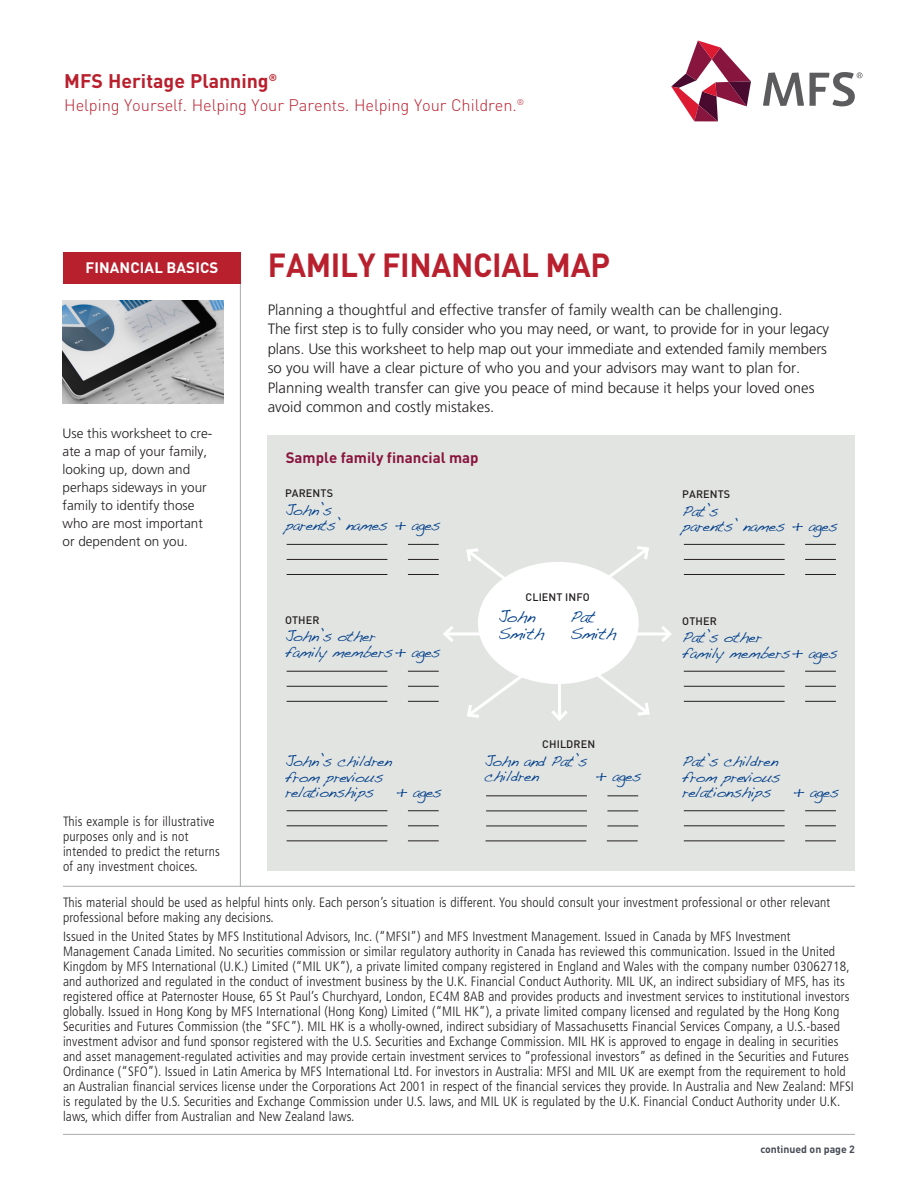
<style>
.page{position:relative;width:918px;height:1188px;background:#fff}
.page>*{position:absolute;margin:0;border:0;box-sizing:border-box;transform-origin:0 0}
.HP_-_headline{font:700 33px "DINOT";letter-spacing:-.01em;color:#b9202e;scale:.95 1}
.t1{font:700 19.5px "DINOT";color:#b9202e}
.t2{font:300 16.5px "DINOT";letter-spacing:-.005em;color:#b9202e}
.Body_Subhead_B_10_13{font:16.5px "Handwriting Dakota";letter-spacing:-.03em;color:#05428c}
.Body_Text_10_13_firs{font:300 15px/19.5px "Frutiger LT Std";color:#231f20}
.Body_Subhead_B_10_13-2{font:15px/15.8px "Handwriting Dakota";letter-spacing:-.03em;color:#05428c}
.Body_Subhead_B_10_13-3{font:700 15px "DINOT";color:#88153e}
.t3{font:700 15px "DINOT";letter-spacing:.01em;color:#fff}
.t4{font:300 condensed 13.5px/15px "Frutiger LT Std";letter-spacing:.01em;color:#231f20}
.HP_-_body_text_B{font:300 13.5px/18px "Frutiger LT Std";color:#231f20}
.Body_Subhead_B_10_13-4{font:500 10.8px "DINOT";letter-spacing:.01em;color:#231f20}
.t5{font:700 10.5px "DINOT";color:#464b54}
</style>
<div class="page">
<svg style="left:671px;top:40px;width:80px;height:81px"></svg>
<svg style="left:763px;top:72px;width:41px;height:34px"></svg>
<svg style="left:810px;top:72px;width:53px;height:34px"></svg>
<hr style="left:63px;top:1134px;width:792px;height:1px;background:#a8a9ad">
<hr style="left:63px;top:886px;width:792px;height:1px;background:#a8a9ad">
<hr style="left:240px;top:252px;width:1px;height:634px;background:#a8a9ad">
<div style="left:63px;top:252px;width:178px;height:32px;background:#b9202e"></div>
<img style="left:63px;top:300px;width:160px;height:104px">
<div style="left:268px;top:436px;width:587px;height:435px;background:#e2e4e2"></div>
<hr style="left:287px;top:544px;width:100px;height:1px;background:#231f20">
<hr style="left:287px;top:559px;width:100px;height:1px;background:#231f20">
<hr style="left:287px;top:574px;width:100px;height:1px;background:#231f20">
<hr style="left:408px;top:544px;width:31px;height:1px;background:#231f20">
<hr style="left:408px;top:559px;width:31px;height:1px;background:#231f20">
<hr style="left:408px;top:574px;width:31px;height:1px;background:#231f20">
<hr style="left:684px;top:544px;width:101px;height:1px;background:#231f20">
<hr style="left:684px;top:559px;width:101px;height:1px;background:#231f20">
<hr style="left:684px;top:574px;width:101px;height:1px;background:#231f20">
<hr style="left:805px;top:544px;width:31px;height:1px;background:#231f20">
<hr style="left:805px;top:559px;width:31px;height:1px;background:#231f20">
<hr style="left:805px;top:574px;width:31px;height:1px;background:#231f20">
<hr style="left:287px;top:671px;width:100px;height:1px;background:#231f20">
<hr style="left:287px;top:686px;width:100px;height:1px;background:#231f20">
<hr style="left:287px;top:701px;width:100px;height:1px;background:#231f20">
<hr style="left:408px;top:671px;width:31px;height:1px;background:#231f20">
<hr style="left:408px;top:686px;width:31px;height:1px;background:#231f20">
<hr style="left:408px;top:701px;width:31px;height:1px;background:#231f20">
<hr style="left:684px;top:671px;width:101px;height:1px;background:#231f20">
<hr style="left:684px;top:686px;width:101px;height:1px;background:#231f20">
<hr style="left:684px;top:701px;width:101px;height:1px;background:#231f20">
<hr style="left:805px;top:671px;width:31px;height:1px;background:#231f20">
<hr style="left:805px;top:686px;width:31px;height:1px;background:#231f20">
<hr style="left:805px;top:701px;width:31px;height:1px;background:#231f20">
<hr style="left:287px;top:810px;width:100px;height:1px;background:#231f20">
<hr style="left:287px;top:826px;width:100px;height:1px;background:#231f20">
<hr style="left:287px;top:841px;width:100px;height:1px;background:#231f20">
<hr style="left:408px;top:810px;width:31px;height:1px;background:#231f20">
<hr style="left:408px;top:826px;width:31px;height:1px;background:#231f20">
<hr style="left:408px;top:841px;width:31px;height:1px;background:#231f20">
<hr style="left:684px;top:810px;width:101px;height:1px;background:#231f20">
<hr style="left:684px;top:826px;width:101px;height:1px;background:#231f20">
<hr style="left:684px;top:841px;width:101px;height:1px;background:#231f20">
<hr style="left:805px;top:810px;width:31px;height:1px;background:#231f20">
<hr style="left:805px;top:826px;width:31px;height:1px;background:#231f20">
<hr style="left:805px;top:841px;width:31px;height:1px;background:#231f20">
<svg style="left:466px;top:546px;width:183px;height:70px"></svg>
<hr style="left:445px;top:632px;width:225px;height:3px;background:#fff">
<svg style="left:443px;top:626px;width:14px;height:16px"></svg>
<svg style="left:658px;top:626px;width:14px;height:16px"></svg>
<div style="left:478px;top:562px;width:161px;height:122px;background:#fff;border-radius:50%"></div>
<hr style="left:486px;top:796px;width:101px;height:1px;background:#231f20">
<hr style="left:486px;top:811px;width:101px;height:1px;background:#231f20">
<hr style="left:486px;top:826px;width:101px;height:1px;background:#231f20">
<hr style="left:607px;top:796px;width:31px;height:1px;background:#231f20">
<hr style="left:607px;top:811px;width:31px;height:1px;background:#231f20">
<hr style="left:607px;top:826px;width:31px;height:1px;background:#231f20">
<hr style="left:486px;top:841px;width:100px;height:1px;background:#231f20">
<hr style="left:607px;top:841px;width:31px;height:1px;background:#231f20">
<svg style="left:467px;top:643px;width:183px;height:78px"></svg>
<p class="t1" style="left:64px;top:68px;width:214px">MFS Heritage Planning<sup>®</sup></p>
<p class="t2" style="left:64px;top:95px;width:461px">Helping Yourself. Helping Your Parents. Helping Your Children.<sup>®</sup></p>
<p class="t3" style="left:85px;top:258px;width:135px">FINANCIAL BASICS</p>
<p class="HP_-_body_text_B" style="left:63px;top:424px;width:151px">Use this worksheet to cre&shy;ate a map of your family, looking up, down and perhaps sideways in your family to identify those who are most important or dependent on you.</p>
<p class="t4" style="left:63px;top:814px;width:158px">This example is for illustrative purposes only and is not intended to predict the returns of any investment choices.</p>
<p class="HP_-_headline" style="left:268px;top:244px;width:362px">FAMILY FINANCIAL MAP</p>
<p class="Body_Text_10_13_firs" style="left:268px;top:300px;width:563px">Planning a thoughtful and effective transfer of family wealth can be challenging.<br>The first step is to fully consider who you may need, or want, to provide for in your legacy plans. Use this worksheet to help map out your immediate and extended family members so you will have a clear picture of who you and your advisors may want to plan for.<br>Planning wealth transfer can give you peace of mind because it helps your loved ones avoid common and costly mistakes.</p>
<p class="Body_Subhead_B_10_13-3" style="left:286px;top:448px;width:194px">Sample family financial map</p>
<p class="Body_Subhead_B_10_13-4" style="left:285px;top:486px;width:49px">PARENTS</p>
<p class="Body_Subhead_B_10_13-2" style="left:285px;top:501px;width:49px">John’s</p>
<p class="Body_Subhead_B_10_13-2" style="left:285px;top:517px;width:157px">parents’ names + ages</p>
<p class="Body_Subhead_B_10_13-4" style="left:285px;top:613px;width:36px">OTHER</p>
<p class="Body_Subhead_B_10_13-2" style="left:285px;top:628px;width:157px">John’s other<br>family members+ ages</p>
<p class="Body_Subhead_B_10_13-2" style="left:285px;top:753px;width:108px">John’s children from previous relationships</p>
<p class="Body_Subhead_B_10_13-2" style="left:396px;top:784px;width:48px">+ ages</p>
<p class="Body_Subhead_B_10_13-4" style="left:525px;top:590px;width:66px">CLIENT INFO</p>
<p class="Body_Subhead_B_10_13" style="left:498px;top:607px;width:39px">John</p>
<p class="Body_Subhead_B_10_13" style="left:570px;top:607px;width:27px">Pat</p>
<p class="Body_Subhead_B_10_13" style="left:498px;top:623px;width:48px">Smith</p>
<p class="Body_Subhead_B_10_13" style="left:570px;top:623px;width:48px">Smith</p>
<p class="Body_Subhead_B_10_13-4" style="left:542px;top:737px;width:54px">CHILDREN</p>
<p class="Body_Subhead_B_10_13-2" style="left:484px;top:752px;width:104px">John and Pat’s</p>
<p class="Body_Subhead_B_10_13-2" style="left:484px;top:768px;width:56px">children</p>
<p class="Body_Subhead_B_10_13-2" style="left:595px;top:768px;width:48px">+ ages</p>
<p class="Body_Subhead_B_10_13-4" style="left:682px;top:487px;width:49px">PARENTS</p>
<p class="Body_Subhead_B_10_13-2" style="left:682px;top:502px;width:38px">Pat’s</p>
<p class="Body_Subhead_B_10_13-2" style="left:682px;top:518px;width:157px">parents’ names + ages</p>
<p class="Body_Subhead_B_10_13-4" style="left:682px;top:614px;width:36px">OTHER</p>
<p class="Body_Subhead_B_10_13-2" style="left:682px;top:629px;width:157px">Pat’s other<br>family members+ ages</p>
<p class="Body_Subhead_B_10_13-2" style="left:682px;top:753px;width:100px">Pat’s children from previous relationships</p>
<p class="Body_Subhead_B_10_13-2" style="left:793px;top:784px;width:48px">+ ages</p>
<p class="t4" style="left:63px;top:895px;width:769px">This material should be used as helpful hints only. Each person’s situation is different. You should consult your investment professional or other relevant professional before making any decisions.</p>
<p class="t4" style="left:63px;top:929px;width:792px">Issued in the United States by MFS Institutional Advisors, Inc. (“MFSI”) and MFS Investment Management. Issued in Canada by MFS Investment Management Canada Limited. No securities commission or similar regulatory authority in Canada has reviewed this communication. Issued in the United Kingdom by MFS International (U.K.) Limited (“MIL UK”), a private limited company registered in England and Wales with the company number 03062718, and authorized and regulated in the conduct of investment business by the U.K. Financial Conduct Authority. MIL UK, an indirect subsidiary of MFS, has its registered office at Paternoster House, 65 St Paul’s Churchyard, London, EC4M 8AB and provides products and investment services to institutional investors globally. Issued in Hong Kong by MFS International (Hong Kong) Limited (“MIL HK”), a private limited company licensed and regulated by the Hong Kong Securities and Futures Commission (the “SFC”). MIL HK is a wholly-owned, indirect subsidiary of Massachusetts Financial Services Company, a U.S.-based investment advisor and fund sponsor registered with the U.S. Securities and Exchange Commission. MIL HK is approved to engage in dealing in securities and asset management-regulated activities and may provide certain investment services to “professional investors” as defined in the Securities and Futures Ordinance (“SFO”). Issued in Latin America by MFS International Ltd. For investors in Australia: MFSI and MIL UK are exempt from the requirement to hold an Australian financial services license under the Corporations Act 2001 in respect of the financial services they provide. In Australia and New Zealand: MFSI is regulated by the U.S. Securities and Exchange Commission under U.S. laws, and MIL UK is regulated by the U.K. Financial Conduct Authority under U.K. laws, which differ from Australian and New Zealand laws.</p>
<p class="t5" style="left:760px;top:1142px;width:96px">continued on page 2</p>
</div>
